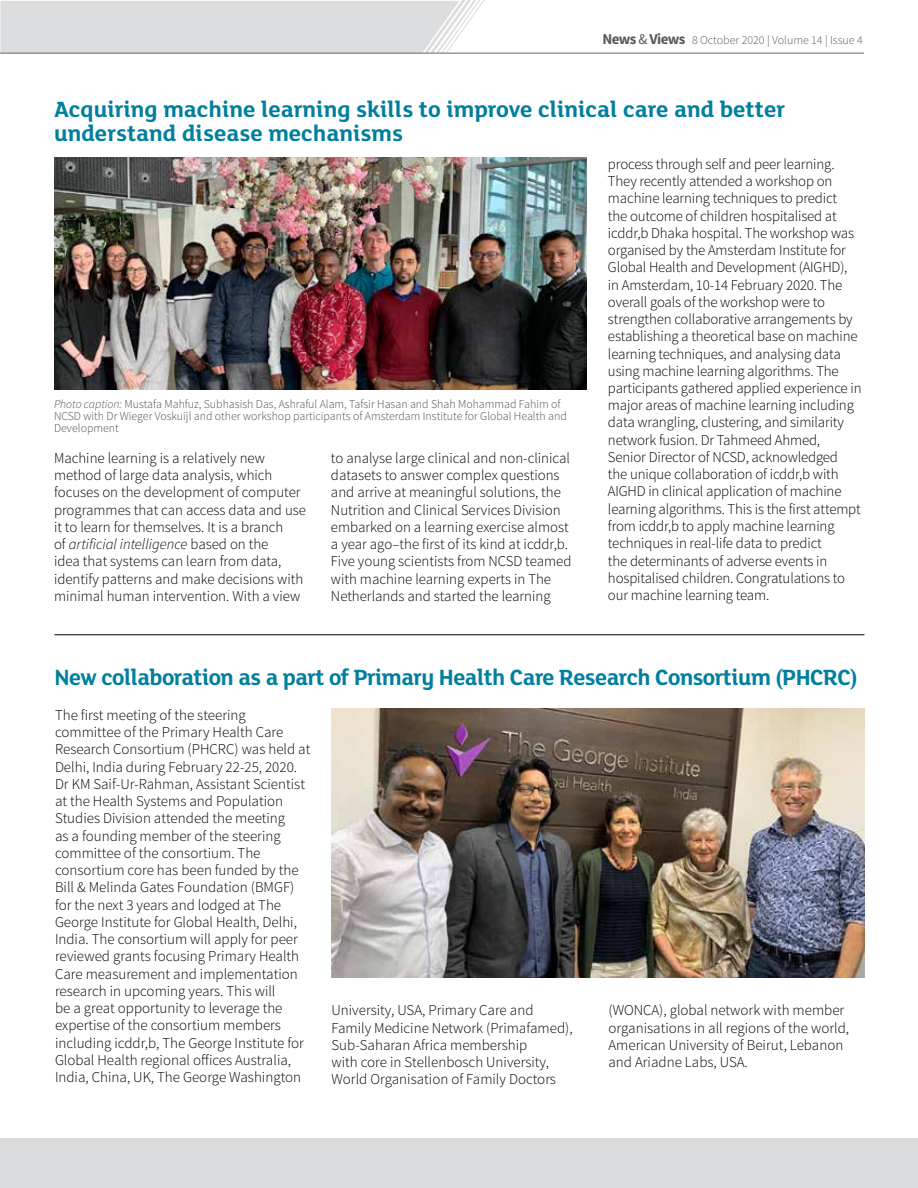
<style>
.page{position:relative;width:918px;height:1188px;background:#fff}
.page>*{position:absolute;margin:0;border:0;box-sizing:border-box;transform-origin:0 0}
.t1{font:700 24px/24px "FS Lola";color:#007f9f}
.t2{font:700 24px "FS Lola";letter-spacing:-.02em;color:#007f9f}
.t3{font:300 15px/17.2px "Source Sans Pro";color:#000}
.t4{font:300 12px/12px "Source Sans Pro";color:#4d4d4f}
.t5{font:300 12px "Source Sans Pro";color:#58595b}
.s1{font-weight:700;font-size:15px}
.s2{font-weight:400;font-size:15px}
.s3{font-style:italic}
</style>
<div class="page">
<div style="left:0;top:1138px;width:918px;height:50px;background:#dadbdc"></div>
<svg style="left:0;top:0;width:486px;height:53px"></svg>
<hr style="left:0;top:53px;width:864px;height:1px;background:#77787b">
<img style="left:54px;top:158px;width:533px;height:232px">
<hr style="left:55px;top:635px;width:810px;height:1px;background:#000">
<img style="left:332px;top:709px;width:533px;height:269px">
<p class="t5" style="left:603px;top:33px;width:262px"><span class="s1">News</span> <span class="s2">&amp;</span> <span class="s1">Views</span> 8 October 2020 | Volume 14 | Issue 4</p>
<h1 class="t1" style="left:54px;top:96px;width:733px">Acquiring machine learning skills to improve clinical care and better understand disease mechanisms</h1>
<p class="t4" style="left:54px;top:398px;width:514px"><span class="s3">Photo caption:</span> Mustafa Mahfuz, Subhasish Das, Ashraful Alam, Tafsir Hasan and Shah Mohammad Fahim of<br>NCSD with Dr Wieger Voskuijl and other workshop participants of Amsterdam Institute for Global Health and<br>Development</p>
<p class="t3" style="left:54px;top:449px;width:254px">Machine learning is a relatively new method of large data analysis, which focuses on the development of computer programmes that can access data and use it to learn for themselves. It is a branch<br>of <span class="s3">artificial intelligence</span> based on the<br>idea that systems can learn from data, identify patterns and make decisions with minimal human intervention. With a view</p>
<p class="t3" style="left:331px;top:449px;width:242px">to analyse large clinical and non-clinical datasets to answer complex questions and arrive at meaningful solutions, the Nutrition and Clinical Services Division embarked on a learning exercise almost a year ago–the first of its kind at icddr,b.<br>Five young scientists from NCSD teamed with machine learning experts in The Netherlands and started the learning</p>
<p class="t3" style="left:608px;top:155px;width:255px">process through self and peer learning.<br>They recently attended a workshop on machine learning techniques to predict<br>the outcome of children hospitalised at icddr,b Dhaka hospital. The workshop was organised by the Amsterdam Institute for Global Health and Development (AIGHD), in Amsterdam, 10-14 February 2020. The overall goals of the workshop were to strengthen collaborative arrangements by establishing a theoretical base on machine learning techniques, and analysing data using machine learning algorithms. The participants gathered applied experience in major areas of machine learning including data wrangling, clustering, and similarity network fusion. Dr Tahmeed Ahmed, Senior Director of NCSD, acknowledged<br>the unique collaboration of icddr,b with AIGHD in clinical application of machine learning algorithms. This is the first attempt from icddr,b to apply machine learning techniques in real-life data to predict<br>the determinants of adverse events in hospitalised children. Congratulations to our machine learning team.</p>
<h1 class="t2" style="left:55px;top:660px;width:805px">New collaboration as a part of Primary Health Care Research Consortium (PHCRC)</h1>
<p class="t3" style="left:55px;top:706px;width:257px">The first meeting of the steering committee of the Primary Health Care Research Consortium (PHCRC) was held at Delhi, India during February 22-25, 2020.<br>Dr KM Saif-Ur-Rahman, Assistant Scientist at the Health Systems and Population Studies Division attended the meeting<br>as a founding member of the steering committee of the consortium. The consortium core has been funded by the Bill &amp; Melinda Gates Foundation (BMGF) for the next 3 years and lodged at The George Institute for Global Health, Delhi, India. The consortium will apply for peer reviewed grants focusing Primary Health Care measurement and implementation research in upcoming years. This will<br>be a great opportunity to leverage the expertise of the consortium members including icddr,b, The George Institute for Global Health regional offices Australia, India, China, UK, The George Washington</p>
<p class="t3" style="left:332px;top:1002px;width:243px">University, USA, Primary Care and Family Medicine Network (Primafamed), Sub-Saharan Africa membership<br>with core in Stellenbosch University, World Organisation of Family Doctors</p>
<p class="t3" style="left:609px;top:1002px;width:242px">(WONCA), global network with member organisations in all regions of the world, American University of Beirut, Lebanon and Ariadne Labs, USA.</p>
</div>
